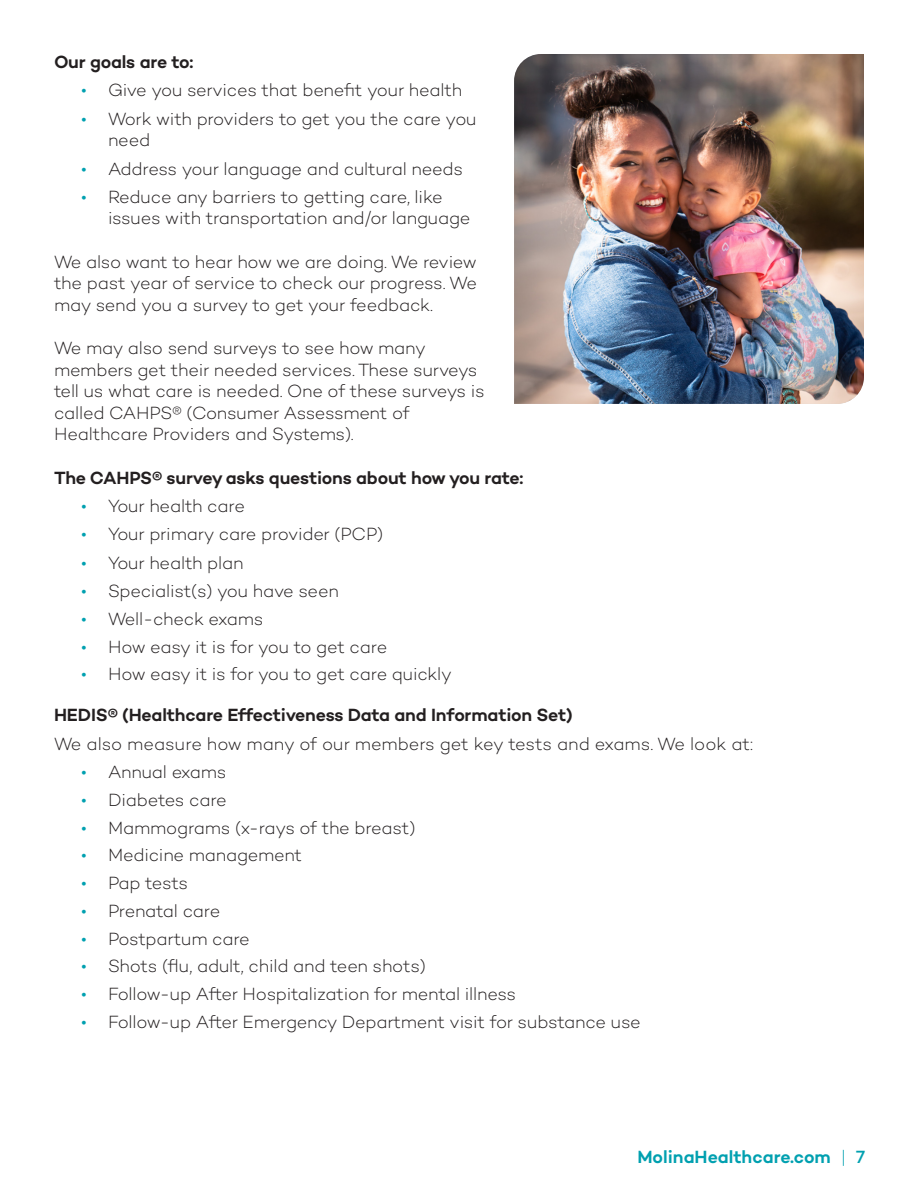
<style>
.page{position:relative;width:918px;height:1188px;background:#fff}
.page>*{position:absolute;margin:0;border:0;box-sizing:border-box;transform-origin:0 0}
.t1{font:300 18px/21.6px "Campton";letter-spacing:-.01em;color:#231f20}
.t2{font:600 18px "Campton";letter-spacing:-.01em;color:#231f20}
.t3{font:600 18px "Campton";color:#00a0b0}
.s1{color:#00a0b0}
.s2{font-weight:300}
.s3{font-weight:500}
</style>
<div class="page">
<img style="left:514px;top:54px;width:350px;height:350px">
<h3 class="t2" style="left:54px;top:50px;width:141px">Our goals are to:</h3>
<p class="t1" style="left:81px;top:79px;width:383px"><span class="s1">•</span> Give you services that benefit your health</p>
<p class="t1" style="left:108px;top:107px;width:370px;text-indent:-27px"><span class="s1">•</span> Work with providers to get you the care you need</p>
<p class="t1" style="left:81px;top:157px;width:384px"><span class="s1">•</span> Address your language and cultural needs</p>
<p class="t1" style="left:108px;top:186px;width:364px;text-indent:-27px"><span class="s1">•</span> Reduce any barriers to getting care, like issues with transportation and/or language</p>
<p class="t1" style="left:54px;top:250px;width:425px;text-align:justify">We also want to hear how we are doing. We review the past year of service to check our progress. We may send you a survey to get your feedback.</p>
<p class="t1" style="left:54px;top:337px;width:432px">We may also send surveys to see how many members get their needed services. These surveys tell us what care is needed. One of these surveys is called CAHPS® (Consumer Assessment of Healthcare Providers and Systems).</p>
<h3 class="t2" style="left:54px;top:466px;width:471px">The CAHPS® survey asks questions about how you rate:</h3>
<p class="t1" style="left:81px;top:495px;width:166px"><span class="s1">•</span> Your health care</p>
<p class="t1" style="left:81px;top:523px;width:304px"><span class="s1">•</span> Your primary care provider (PCP)</p>
<p class="t1" style="left:81px;top:551px;width:164px"><span class="s1">•</span> Your health plan</p>
<p class="t1" style="left:81px;top:580px;width:259px"><span class="s1">•</span> Specialist(s) you have seen</p>
<p class="t1" style="left:81px;top:608px;width:184px"><span class="s1">•</span> Well-check exams</p>
<p class="t1" style="left:81px;top:635px;width:308px"><span class="s1">•</span> How easy it is for you to get care</p>
<p class="t1" style="left:81px;top:663px;width:372px"><span class="s1">•</span> How easy it is for you to get care quickly</p>
<h3 class="t2" style="left:54px;top:704px;width:520px">HEDIS® (Healthcare Effectiveness Data and Information Set)</h3>
<p class="t1" style="left:54px;top:733px;width:701px">We also measure how many of our members get key tests and exams. We look at:</p>
<p class="t1" style="left:81px;top:761px;width:147px"><span class="s1">•</span> Annual exams</p>
<p class="t1" style="left:81px;top:789px;width:147px"><span class="s1">•</span> Diabetes care</p>
<p class="t1" style="left:81px;top:816px;width:336px"><span class="s1">•</span> Mammograms (x-rays of the breast)</p>
<p class="t1" style="left:81px;top:844px;width:223px"><span class="s1">•</span> Medicine management</p>
<p class="t1" style="left:81px;top:872px;width:109px"><span class="s1">•</span> Pap tests</p>
<p class="t1" style="left:81px;top:900px;width:141px"><span class="s1">•</span> Prenatal care</p>
<p class="t1" style="left:81px;top:927px;width:170px"><span class="s1">•</span> Postpartum care</p>
<p class="t1" style="left:81px;top:955px;width:347px"><span class="s1">•</span> Shots (flu, adult, child and teen shots)</p>
<p class="t1" style="left:81px;top:983px;width:437px"><span class="s1">•</span> Follow-up After Hospitalization for mental illness</p>
<p class="t1" style="left:81px;top:1011px;width:561px"><span class="s1">•</span> Follow-up After Emergency Department visit for substance use</p>
<p class="t3" style="left:637px;top:1145px;width:229px">MolinaHealthcare.com <span class="s2">|</span> <span class="s3">7</span></p>
</div>
